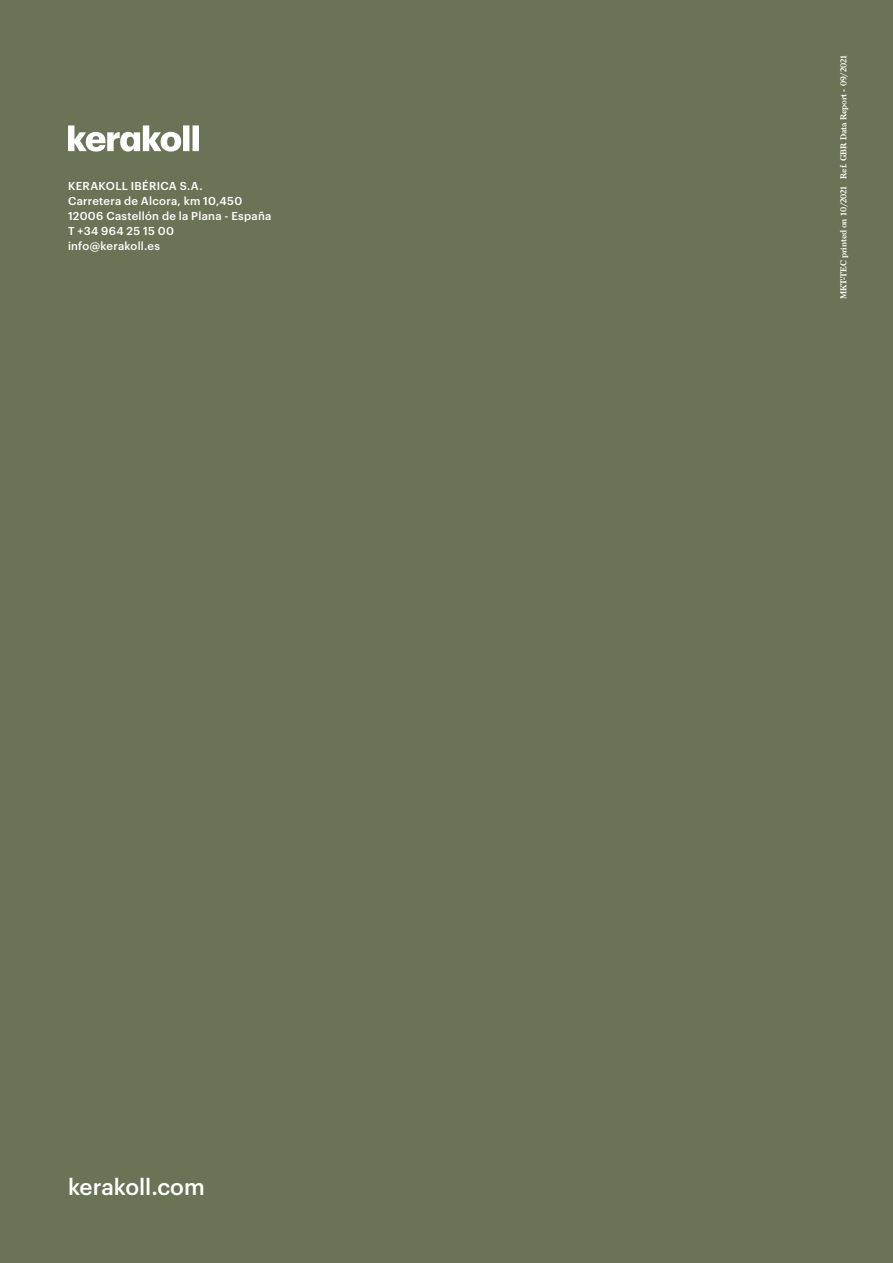
<style>
.page{position:relative;width:893px;height:1263px;background:#fff}
.page>*{position:absolute;margin:0;border:0;box-sizing:border-box;transform-origin:0 0}
.t1{font:500 22.5px "Graphik";color:#fff}
.t2{font:500 11.25px/15px "Graphik";letter-spacing:.025em;color:#fff}
.t3{font:600 8.25px "Larish Neue";letter-spacing:-.02em;color:#fff}
</style>
<div class="page">
<div style="left:1px;top:0;width:892px;height:1263px;background:#6b7356"></div>
<svg style="left:68px;top:125px;width:131px;height:27px"></svg>
<p class="t2" style="left:68px;top:177px;width:205px">KERAKOLL IBÉRICA S.A.<br>Carretera de Alcora, km 10,450<br>12006 Castellón de la Plana - España<br>T +34 964 25 15 00<br>info@kerakoll.es</p>
<h1 class="t1" style="left:68px;top:1170px;width:138px">kerakoll.com</h1>
<p class="t3" style="left:837px;top:299px;width:246px;rotate:-90deg">MKT-TEC printed on 10/2021 Ref. GBR Data Report - 09/2021</p>
</div>
